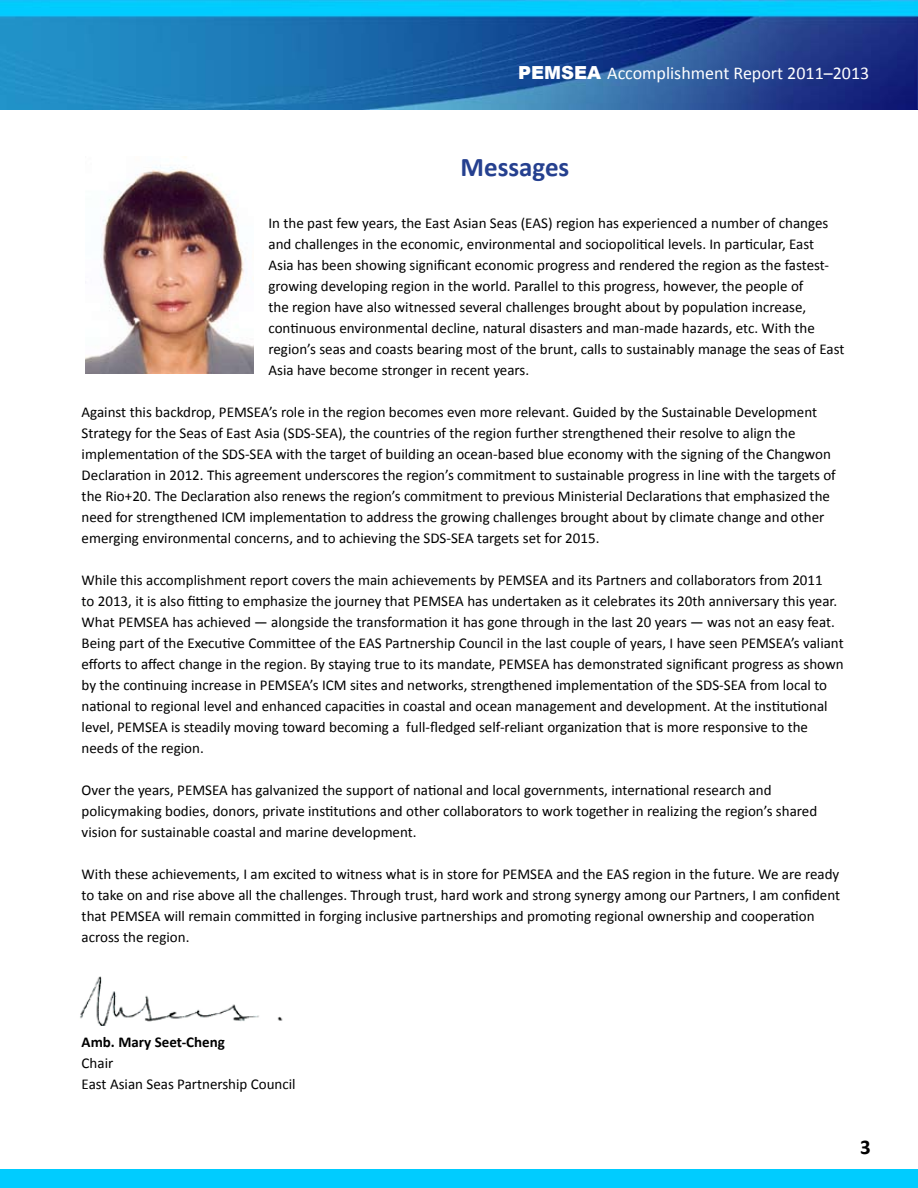
<style>
.page{position:relative;width:918px;height:1188px;background:#fff}
.page>*{position:absolute;margin:0;border:0;box-sizing:border-box;transform-origin:0 0}
.t1{font:700 27px "Calibri";color:#25408f}
.t2{font:700 21px "Calibri";color:#000}
.t3{font:18px "Calibri";color:#fff}
.t4{font:15px/21px "Calibri";color:#000}
.t5{font:700 15px "Calibri";color:#000}
.s1{font-family:"Arial";font-weight:900}
</style>
<div class="page">
<div style="left:0;top:1169px;width:918px;height:19px;background:#0cf"></div>
<img style="left:0;top:0;width:918px;height:109px">
<hr style="left:917px;top:17px;width:1px;height:92px;background:#18287f">
<img style="left:86px;top:156px;width:168px;height:218px">
<img style="left:80px;top:976px;width:203px;height:49px">
<p class="t3" style="left:518px;top:61px;width:352px"><span class="s1">PEMSEA</span> Accomplishment Report 2011–2013</p>
<h1 class="t1" style="left:460px;top:150px;width:110px">Messages</h1>
<p class="t4" style="left:268px;top:212px;width:577px">In the past few years, the East Asian Seas (EAS) region has experienced a number of changes and challenges in the economic, environmental and sociopolitical levels. In particular, East<br>Asia has been showing significant economic progress and rendered the region as the fastest&shy;growing developing region in the world. Parallel to this progress, however, the people of<br>the region have also witnessed several challenges brought about by population increase, continuous environmental decline, natural disasters and man-made hazards, etc. With the region’s seas and coasts bearing most of the brunt, calls to sustainably manage the seas of East Asia have become stronger in recent years.</p>
<p class="t4" style="left:82px;top:401px;width:756px">Against this backdrop, PEMSEA’s role in the region becomes even more relevant. Guided by the Sustainable Development Strategy for the Seas of East Asia (SDS-SEA), the countries of the region further strengthened their resolve to align the implementation of the SDS-SEA with the target of building an ocean-based blue economy with the signing of the Changwon Declaration in 2012. This agreement underscores the region’s commitment to sustainable progress in line with the targets of the Rio+20. The Declaration also renews the region’s commitment to previous Ministerial Declarations that emphasized the need for strengthened ICM implementation to address the growing challenges brought about by climate change and other emerging environmental concerns, and to achieving the SDS-SEA targets set for 2015.</p>
<p class="t4" style="left:82px;top:569px;width:764px">While this accomplishment report covers the main achievements by PEMSEA and its Partners and collaborators from 2011<br>to 2013, it is also fitting to emphasize the journey that PEMSEA has undertaken as it celebrates its 20th anniversary this year.<br>What PEMSEA has achieved — alongside the transformation it has gone through in the last 20 years — was not an easy feat.<br>Being part of the Executive Committee of the EAS Partnership Council in the last couple of years, I have seen PEMSEA’s valiant efforts to affect change in the region. By staying true to its mandate, PEMSEA has demonstrated significant progress as shown by the continuing increase in PEMSEA’s ICM sites and networks, strengthened implementation of the SDS-SEA from local to national to regional level and enhanced capacities in coastal and ocean management and development. At the institutional level, PEMSEA is steadily moving toward becoming a full-fledged self-reliant organization that is more responsive to the needs of the region.</p>
<p class="t4" style="left:82px;top:779px;width:737px">Over the years, PEMSEA has galvanized the support of national and local governments, international research and policymaking bodies, donors, private institutions and other collaborators to work together in realizing the region’s shared vision for sustainable coastal and marine development.</p>
<p class="t4" style="left:82px;top:863px;width:760px">With these achievements, I am excited to witness what is in store for PEMSEA and the EAS region in the future. We are ready to take on and rise above all the challenges. Through trust, hard work and strong synergy among our Partners, I am confident that PEMSEA will remain committed in forging inclusive partnerships and promoting regional ownership and cooperation across the region.</p>
<p class="t5" style="left:82px;top:1032px;width:145px">Amb. Mary Seet-Cheng</p>
<p class="t4" style="left:82px;top:1052px;width:216px">Chair<br>East Asian Seas Partnership Council</p>
<h2 class="t2" style="left:860px;top:1134px;width:12px">3</h2>
</div>
